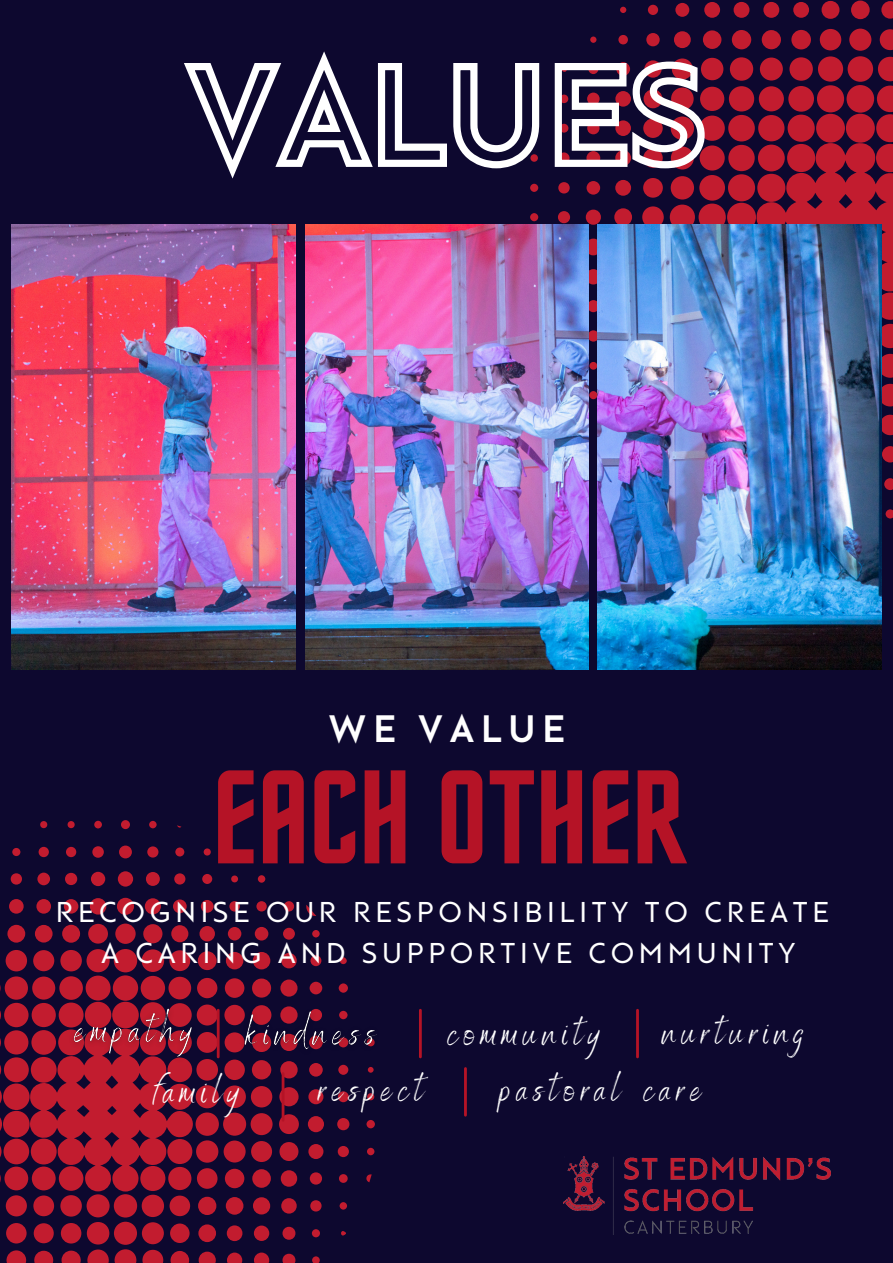
<style>
.page{position:relative;width:893px;height:1263px;background:#0d082f}
.page>*{position:absolute;margin:0;border:0;box-sizing:border-box;transform-origin:0 0}
.t1{font:133.8px "Horta";color:#b51326}
.t2{font:700 39.15px "Rams";letter-spacing:.16em;color:#fff}
.t3{font:37.5px "Benedict";letter-spacing:.16em;color:#fff}
.t4{font:29.4px "Rams";letter-spacing:.16em;color:#fff}
</style>
<div class="page">
<svg style="left:881px;top:354px;width:12px;height:24px"></svg>
<svg style="left:710px;top:57px;width:183px;height:291px"></svg>
<svg style="left:881px;top:384px;width:12px;height:23px"></svg>
<div style="left:701px;top:58px;width:22px;height:22px;background:#c21c2f;border-radius:50%"></div>
<div style="left:849px;top:29px;width:22px;height:22px;background:#c21c2f;border-radius:50%"></div>
<div style="left:819px;top:29px;width:22px;height:22px;background:#c21c2f;border-radius:50%"></div>
<svg style="left:879px;top:29px;width:14px;height:21px"></svg>
<svg style="left:881px;top:415px;width:12px;height:20px"></svg>
<div style="left:791px;top:30px;width:20px;height:19px;background:#c21c2f;border-radius:50%"></div>
<svg style="left:731px;top:30px;width:20px;height:20px"></svg>
<div style="left:761px;top:30px;width:20px;height:19px;background:#c21c2f;border-radius:50%"></div>
<div style="left:851px;top:1px;width:18px;height:18px;background:#c21c2f;border-radius:50%"></div>
<div style="left:703px;top:30px;width:18px;height:19px;background:#c21c2f;border-radius:50%"></div>
<div style="left:821px;top:1px;width:18px;height:18px;background:#c21c2f;border-radius:50%"></div>
<svg style="left:881px;top:1px;width:12px;height:18px"></svg>
<div style="left:674px;top:31px;width:17px;height:17px;background:#c21c2f;border-radius:50%"></div>
<svg style="left:882px;top:446px;width:11px;height:16px"></svg>
<div style="left:763px;top:2px;width:16px;height:16px;background:#c21c2f;border-radius:50%"></div>
<div style="left:733px;top:2px;width:16px;height:16px;background:#c21c2f;border-radius:50%"></div>
<div style="left:793px;top:2px;width:16px;height:16px;background:#c21c2f;border-radius:50%"></div>
<div style="left:704px;top:2px;width:16px;height:16px;background:#c21c2f;border-radius:50%"></div>
<div style="left:675px;top:3px;width:14px;height:14px;background:#c21c2f;border-radius:50%"></div>
<div style="left:646px;top:33px;width:13px;height:13px;background:#c21c2f;border-radius:50%"></div>
<svg style="left:884px;top:478px;width:9px;height:12px"></svg>
<div style="left:648px;top:5px;width:10px;height:10px;background:#c21c2f;border-radius:50%"></div>
<div style="left:618px;top:35px;width:10px;height:9px;background:#c21c2f;border-radius:50%"></div>
<svg style="left:885px;top:509px;width:8px;height:9px"></svg>
<svg style="left:590px;top:37px;width:6px;height:6px"></svg>
<svg style="left:620px;top:7px;width:6px;height:6px"></svg>
<img style="left:12px;top:225px;width:166px;height:444px">
<img style="left:710px;top:225px;width:171px;height:444px">
<img style="left:710px;top:1157px;width:120px;height:77px">
<div style="left:114px;top:949px;width:23px;height:23px;background:#c21c2f;border-radius:50%"></div>
<div style="left:86px;top:949px;width:24px;height:23px;background:#c21c2f;border-radius:50%"></div>
<div style="left:114px;top:1222px;width:23px;height:23px;background:#c21c2f;border-radius:50%"></div>
<div style="left:87px;top:1222px;width:22px;height:22px;background:#c21c2f;border-radius:50%"></div>
<div style="left:142px;top:949px;width:22px;height:23px;background:#c21c2f;border-radius:50%"></div>
<div style="left:142px;top:1222px;width:22px;height:22px;background:#c21c2f;border-radius:50%"></div>
<div style="left:6px;top:950px;width:21px;height:21px;background:#c21c2f;border-radius:50%"></div>
<div style="left:60px;top:950px;width:22px;height:21px;background:#c21c2f;border-radius:50%"></div>
<svg style="left:87px;top:1249px;width:49px;height:14px"></svg>
<div style="left:33px;top:950px;width:21px;height:21px;background:#c21c2f;border-radius:50%"></div>
<svg style="left:0;top:975px;width:178px;height:242px"></svg>
<div style="left:169px;top:950px;width:21px;height:21px;background:#c21c2f;border-radius:50%"></div>
<svg style="left:142px;top:1250px;width:21px;height:13px"></svg>
<div style="left:33px;top:1195px;width:21px;height:21px;background:#c21c2f;border-radius:50%"></div>
<div style="left:169px;top:1195px;width:21px;height:21px;background:#c21c2f;border-radius:50%"></div>
<div style="left:61px;top:1223px;width:20px;height:20px;background:#c21c2f;border-radius:50%"></div>
<div style="left:6px;top:1223px;width:21px;height:20px;background:#c21c2f;border-radius:50%"></div>
<div style="left:115px;top:923px;width:21px;height:21px;background:#c21c2f;border-radius:50%"></div>
<div style="left:34px;top:1223px;width:20px;height:20px;background:#c21c2f;border-radius:50%"></div>
<div style="left:88px;top:924px;width:20px;height:20px;background:#c21c2f;border-radius:50%"></div>
<svg style="left:6px;top:1250px;width:20px;height:13px"></svg>
<div style="left:170px;top:1223px;width:20px;height:20px;background:#c21c2f;border-radius:50%"></div>
<svg style="left:61px;top:1250px;width:20px;height:13px"></svg>
<div style="left:143px;top:924px;width:19px;height:19px;background:#c21c2f;border-radius:50%"></div>
<svg style="left:34px;top:1251px;width:19px;height:12px"></svg>
<svg style="left:170px;top:1251px;width:8px;height:12px"></svg>
<div style="left:62px;top:925px;width:18px;height:18px;background:#c21c2f;border-radius:50%"></div>
<svg style="left:7px;top:925px;width:19px;height:18px"></svg>
<div style="left:35px;top:925px;width:18px;height:17px;background:#c21c2f;border-radius:50%"></div>
<div style="left:171px;top:925px;width:17px;height:17px;background:#c21c2f;border-radius:50%"></div>
<div style="left:117px;top:898px;width:17px;height:17px;background:#c21c2f;border-radius:50%"></div>
<div style="left:90px;top:898px;width:16px;height:16px;background:#c21c2f;border-radius:50%"></div>
<div style="left:145px;top:898px;width:16px;height:16px;background:#c21c2f;border-radius:50%"></div>
<div style="left:118px;top:871px;width:15px;height:16px;background:#c21c2f;border-radius:50%"></div>
<div style="left:36px;top:899px;width:15px;height:15px;background:#c21c2f;border-radius:50%"></div>
<div style="left:9px;top:899px;width:15px;height:15px;background:#c21c2f;border-radius:50%"></div>
<div style="left:64px;top:899px;width:14px;height:15px;background:#c21c2f;border-radius:50%"></div>
<div style="left:91px;top:872px;width:14px;height:14px;background:#c21c2f;border-radius:50%"></div>
<div style="left:146px;top:872px;width:14px;height:14px;background:#c21c2f;border-radius:50%"></div>
<div style="left:173px;top:899px;width:14px;height:14px;background:#c21c2f;border-radius:50%"></div>
<div style="left:119px;top:845px;width:13px;height:13px;background:#c21c2f;border-radius:50%"></div>
<div style="left:37px;top:872px;width:13px;height:13px;background:#c21c2f;border-radius:50%"></div>
<div style="left:65px;top:873px;width:12px;height:12px;background:#c21c2f;border-radius:50%"></div>
<div style="left:92px;top:846px;width:12px;height:12px;background:#c21c2f;border-radius:50%"></div>
<div style="left:11px;top:873px;width:11px;height:11px;background:#c21c2f;border-radius:50%"></div>
<div style="left:174px;top:873px;width:11px;height:11px;background:#c21c2f;border-radius:50%"></div>
<div style="left:147px;top:846px;width:11px;height:11px;background:#c21c2f;border-radius:50%"></div>
<div style="left:39px;top:847px;width:10px;height:10px;background:#c21c2f;border-radius:50%"></div>
<div style="left:66px;top:847px;width:10px;height:10px;background:#c21c2f;border-radius:50%"></div>
<svg style="left:175px;top:847px;width:9px;height:9px"></svg>
<div style="left:121px;top:820px;width:9px;height:9px;background:#c21c2f;border-radius:50%"></div>
<div style="left:12px;top:848px;width:8px;height:8px;background:#c21c2f;border-radius:50%"></div>
<div style="left:94px;top:821px;width:8px;height:7px;background:#c21c2f;border-radius:50%"></div>
<div style="left:149px;top:821px;width:8px;height:7px;background:#c21c2f;border-radius:50%"></div>
<div style="left:68px;top:821px;width:7px;height:7px;background:#c21c2f;border-radius:50%"></div>
<div style="left:40px;top:821px;width:7px;height:7px;background:#c21c2f;border-radius:50%"></div>
<img style="left:64px;top:1000px;width:114px;height:68px">
<img style="left:178px;top:51px;width:532px;height:1212px">
<p class="t2" style="left:328px;top:713px;width:238px">WE VALUE</p>
<h3 class="t1" style="left:213px;top:762px;width:472px">EACH OTHER</h3>
<h3 class="t4" style="left:56px;top:899px;width:774px">RECOGNISE OUR RESPONSIBILITY TO CREATE</h3>
<h3 class="t4" style="left:101px;top:940px;width:696px">A CARING AND SUPPORTIVE COMMUNITY</h3>
<h1 class="t3" style="left:447px;top:1009px;width:154px">community</h1>
<h2 class="t3" style="left:662px;top:1008px;width:143px">nurturing</h2>
<h1 class="t3" style="left:154px;top:1067px;width:87px">family</h1>
<p class="t3" style="left:318px;top:1065px;width:106px">respect</p>
<h3 class="t3" style="left:500px;top:1065px;width:202px">pastoral care</h3>
</div>
